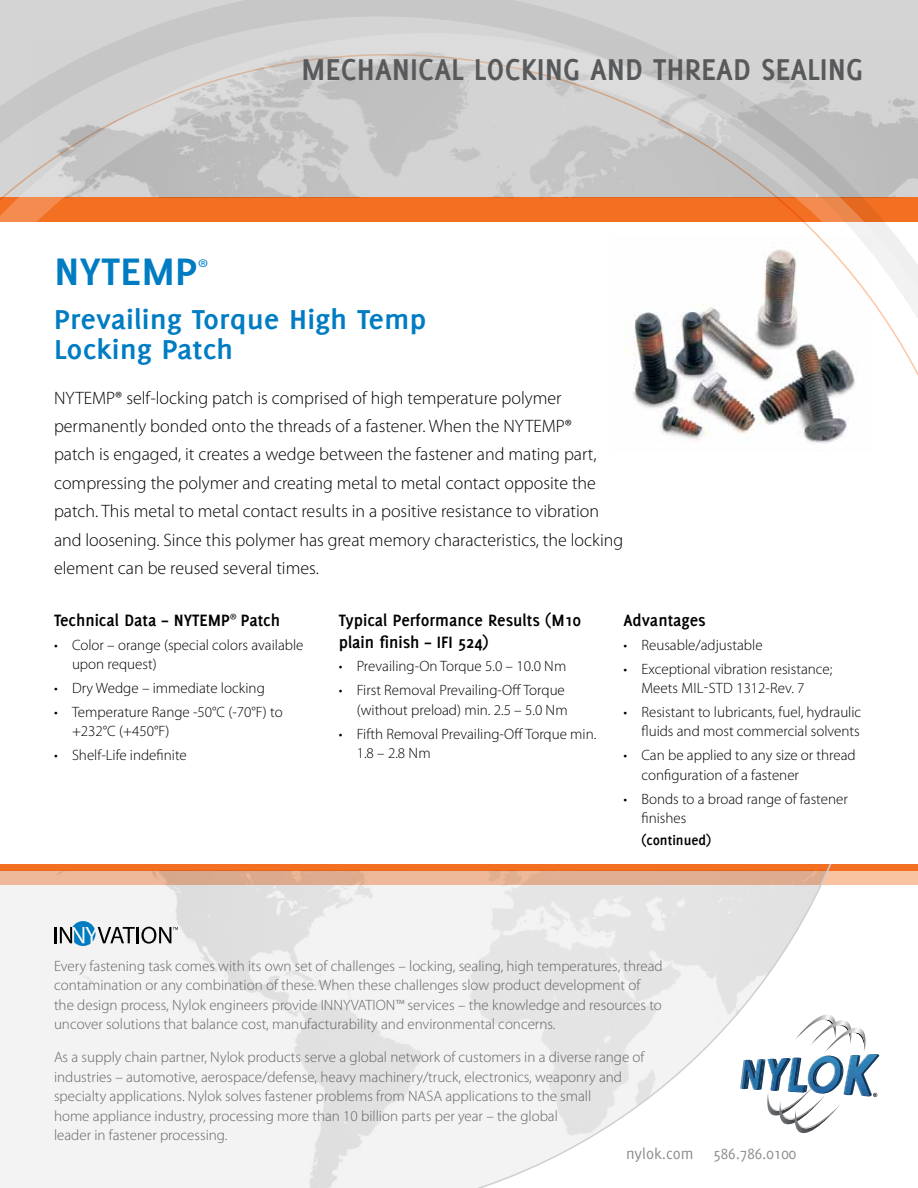
<style>
.page{position:relative;width:918px;height:1188px;background:#fff}
.page>*{position:absolute;margin:0;border:0;box-sizing:border-box;transform-origin:0 0}
.t1{font:700 42px "Delicious";color:#007cc3;scale:1.1 1}
.t2{font:700 33px "Delicious";color:#58595b}
.t3{font:700 30px/30px "Delicious";color:#007cc3;scale:1.1 1}
.t4{font:300 18px/28.5px "Myriad Pro";color:#000}
.t5{font:700 18px/21.6px "Delicious";color:#000}
.t6{font:16.5px "Delicious";color:#8e8e91}
.t7{font:300 15px/19.5px "Myriad Pro";color:#636466}
.t8{font:300 15px/19.5px "Myriad Pro";color:#000}
.t9{font:700 15px "Delicious";color:#000}
.s1{font-family:"Myriad Pro";font-weight:300}
</style>
<div class="page">
<svg style="left:0;top:870px;width:918px;height:15px"></svg>
<div style="left:0;top:864px;width:918px;height:6px;background:#f36f21"></div>
<div style="left:0;top:870px;width:31px;height:318px;background:#f4f3f3"></div>
<svg style="left:834px;top:1019px;width:45px;height:78px"></svg>
<svg style="left:0;top:0;width:918px;height:32px"></svg>
<svg style="left:0;top:32px;width:918px;height:344px"></svg>
<svg style="left:54px;top:921px;width:124px;height:25px"></svg>
<svg style="left:291px;top:864px;width:543px;height:324px"></svg>
<img style="left:609px;top:236px;width:262px;height:208px">
<h2 class="t2" style="left:301px;top:50px;width:564px">MECHANICAL LOCKING AND THREAD SEALING</h2>
<h1 class="t1" style="left:54px;top:248px;width:142px">NYTEMP<sup>®</sup></h1>
<h3 class="t3" style="left:54px;top:304px;width:340px">Prevailing Torque High Temp<br>Locking Patch</h3>
<p class="t4" style="left:54px;top:384px;width:571px">NYTEMP® self-locking patch is comprised of high temperature polymer permanently bonded onto the threads of a fastener. When the NYTEMP®<br>patch is engaged, it creates a wedge between the fastener and mating part, compressing the polymer and creating metal to metal contact opposite the patch. This metal to metal contact results in a positive resistance to vibration and loosening. Since this polymer has great memory characteristics, the locking element can be reused several times.</p>
<p class="t5" style="left:54px;top:609px;width:228px">Technical Data – NYTEMP<span class="s1">®</span> Patch</p>
<p class="t8" style="left:72px;top:635px;width:233px;text-indent:-18px">• Color – orange (special colors available upon request)</p>
<p class="t8" style="left:54px;top:679px;width:212px">• Dry Wedge – immediate locking</p>
<p class="t8" style="left:72px;top:702px;width:212px;text-indent:-18px">• Temperature Range -50°C (-70°F) to +232°C (+450°F)</p>
<p class="t8" style="left:54px;top:746px;width:134px">• Shelf-Life indefinite</p>
<p class="t5" style="left:339px;top:609px;width:244px">Typical Performance Results (M10 plain finish – IFI 524)</p>
<p class="t8" style="left:339px;top:657px;width:229px">• Prevailing-On Torque 5.0 – 10.0 Nm</p>
<p class="t8" style="left:339px;top:681px;width:230px;text-align:right">• First Removal Prevailing-Off Torque (without preload) min. 2.5 – 5.0 Nm</p>
<p class="t8" style="left:357px;top:724px;width:241px;text-indent:-18px">• Fifth Removal Prevailing-Off Torque min.<br>1.8 – 2.8 Nm</p>
<p class="t5" style="left:623px;top:609px;width:84px">Advantages</p>
<p class="t8" style="left:623px;top:635px;width:141px">• Reusable/adjustable</p>
<p class="t8" style="left:641px;top:659px;width:192px;text-indent:-18px">• Exceptional vibration resistance;<br>Meets MIL-STD 1312-Rev. 7</p>
<p class="t8" style="left:623px;top:702px;width:239px;text-align:right">• Resistant to lubricants, fuel, hydraulic fluids and most commercial solvents</p>
<p class="t8" style="left:641px;top:746px;width:216px;text-indent:-18px">• Can be applied to any size or thread configuration of a fastener</p>
<p class="t8" style="left:641px;top:789px;width:208px;text-indent:-18px">• Bonds to a broad range of fastener finishes</p>
<p class="t9" style="left:641px;top:832px;width:71px">(continued)</p>
<p class="t7" style="left:54px;top:956px;width:610px">Every fastening task comes with its own set of challenges – locking, sealing, high temperatures, thread contamination or any combination of these. When these challenges slow product development of the design process, Nylok engineers provide INNYVATION™ services – the knowledge and resources to uncover solutions that balance cost, manufacturability and environmental concerns.</p>
<p class="t7" style="left:54px;top:1048px;width:592px">As a supply chain partner, Nylok products serve a global network of customers in a diverse range of industries – automotive, aerospace/defense, heavy machinery/truck, electronics, weaponry and specialty applications. Nylok solves fastener problems from NASA applications to the small<br>home appliance industry, processing more than 10 billion parts per year – the global<br>leader in fastener processing.</p>
<p class="t6" style="left:626px;top:1144px;width:172px">nylok.com 586.786.0100</p>
</div>
